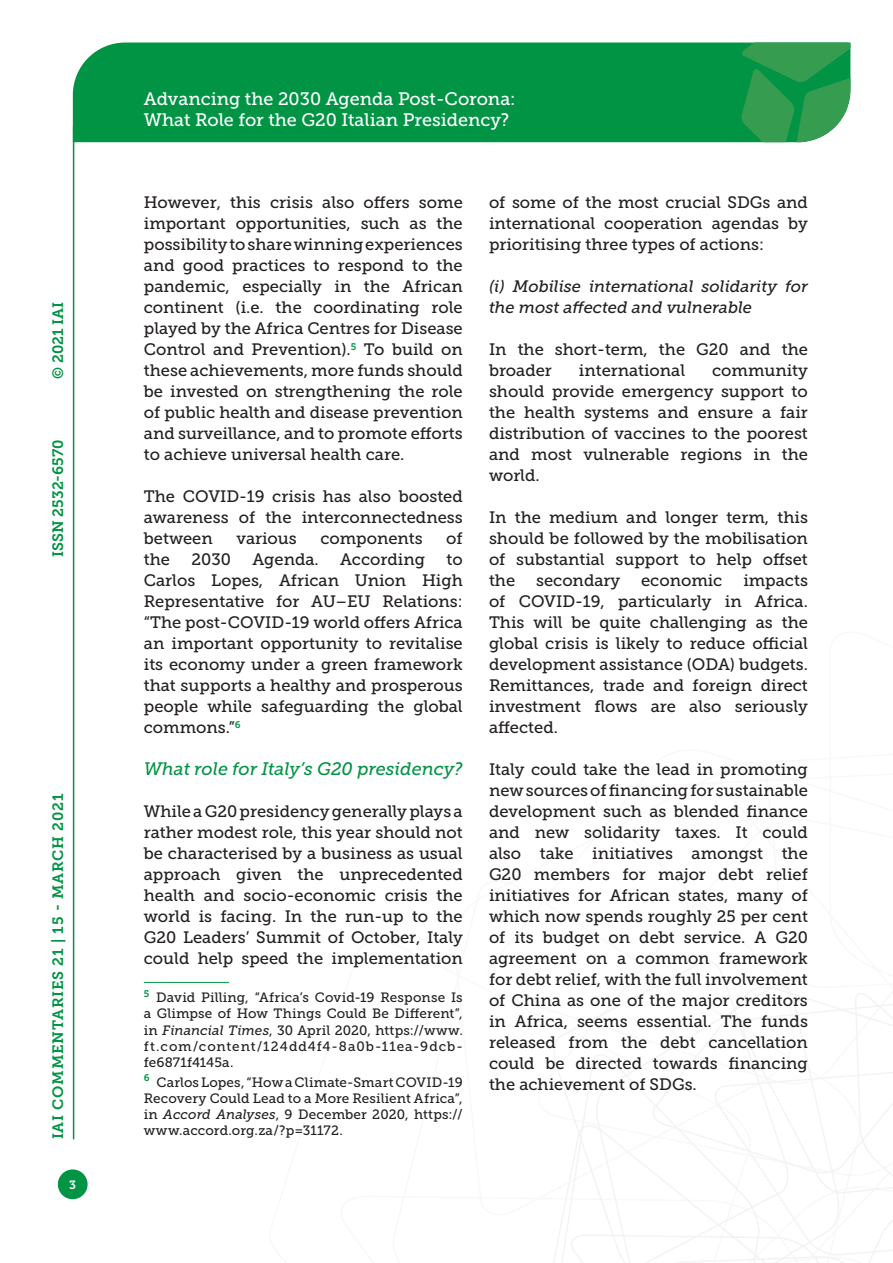
<style>
.page{position:relative;width:893px;height:1263px;background:#fff}
.page>*{position:absolute;margin:0;border:0;box-sizing:border-box;transform-origin:0 0}
.t1{font:18px/21.6px "Museo Slab 500";color:#fff}
.Titolo_paragrafo_2{font:italic 18px "Museo Slab 500";color:#009444}
.Testo{font:16.5px/21px "Museo Slab 500";color:#231f20;text-align:justify}
.Testo-2{font:italic 16.5px/21px "Museo Slab 500";color:#231f20}
.t2{font:15px "Museo Slab 700";letter-spacing:.05em;color:#009444}
.t3{font:15px "Museo Slab 700";color:#009444}
.Nota{font:13.5px/16.2px "Museo Slab 500";letter-spacing:.015em;color:#231f20;text-align:justify}
.t4{font:12px "Museo Slab 700";color:#fff}
.s1{font-style:italic}
</style>
<div class="page">
<svg style="left:553px;top:960px;width:340px;height:303px"></svg>
<div style="left:73px;top:43px;width:668px;height:99px;background:#009444"></div>
<svg style="left:741px;top:43px;width:109px;height:99px;background:#319e55"></svg>
<div style="left:58px;top:1169px;width:30px;height:30px;background:#009444;border-radius:50%"></div>
<hr style="left:73px;top:126px;width:1px;height:1013px;background:#009444">
<hr style="left:144px;top:982px;width:85px;height:1px;background:#009444">
<p class="t2" style="left:50px;top:379px;width:79px;rotate:-90deg">© 2021 IAI</p>
<p class="t3" style="left:50px;top:557px;width:119px;rotate:-90deg">ISSN 2532-6570</p>
<p class="t2" style="left:50px;top:1139px;width:347px;rotate:-90deg">IAI COMMENTARIES 21 | 15 - MARCH 2021</p>
<p class="t4" style="left:69px;top:1178px;width:8px">3</p>
<p class="t1" style="left:144px;top:88px;width:373px">Advancing the 2030 Agenda Post-Corona:<br>What Role for the G20 Italian Presidency?</p>
<p class="Testo" style="left:144px;top:192px;width:320px">However, this crisis also offers some important opportunities, such as the possibility to share winning experiences and good practices to respond to the pandemic, especially in the African continent (i.e. the coordinating role played by the Africa Centres for Disease Control and Prevention).<sup>5</sup> To build on these achievements, more funds should be invested on strengthening the role of public health and disease prevention and surveillance, and to promote efforts to achieve universal health care.</p>
<p class="Testo" style="left:144px;top:486px;width:320px">The COVID-19 crisis has also boosted awareness of the interconnectedness between</p>
<p class="Testo" style="left:236px;top:528px;width:62px">various</p>
<p class="Testo" style="left:320px;top:528px;width:104px">components</p>
<p class="Testo" style="left:446px;top:528px;width:18px">of</p>
<p class="Testo" style="left:144px;top:549px;width:28px">the</p>
<p class="Testo" style="left:191px;top:549px;width:41px">2030</p>
<p class="Testo" style="left:252px;top:549px;width:68px">Agenda.</p>
<p class="Testo" style="left:340px;top:549px;width:86px">According</p>
<p class="Testo" style="left:144px;top:549px;width:320px;text-indent:303px">to Carlos Lopes, African Union High Representative for AU–EU Relations: “The post-COVID-19 world offers Africa an important opportunity to revitalise its economy under a green framework that supports a healthy and prosperous people while safeguarding the global commons.”<sup>6</sup></p>
<p class="Titolo_paragrafo_2" style="left:144px;top:759px;width:320px">What role for Italy’s G20 presidency?</p>
<p class="Testo" style="left:144px;top:801px;width:320px">While a G20 presidency generally plays a rather modest role, this year should not be characterised by a business as usual approach given the unprecedented health and socio-economic crisis the world is facing. In the run-up to the G20 Leaders’ Summit of October, Italy could help speed the implementation</p>
<p class="Nota" style="left:144px;top:989px;width:320px"><sup>5</sup> David Pilling, “Africa’s Covid-19 Response Is a Glimpse of How Things Could Be Different”, in <span class="s1">Financial Times</span>, 30 April 2020, https://www. ft.com/content/124dd4f4-8a0b-11ea-9dcb&shy;fe6871f4145a.</p>
<p class="Nota" style="left:144px;top:1074px;width:320px"><sup>6</sup> Carlos Lopes, “How a Climate-Smart COVID-19<br>Recovery Could Lead to a More Resilient Africa”, in <span class="s1">Accord Analyses</span>, 9 December 2020, https:// www.accord.org.za/?p=31172.</p>
<p class="Testo" style="left:489px;top:192px;width:320px">of some of the most crucial SDGs and international cooperation agendas by prioritising three types of actions:</p>
<p class="Testo-2" style="left:489px;top:276px;width:320px">(i) Mobilise international solidarity for the most affected and vulnerable</p>
<p class="Testo" style="left:489px;top:339px;width:320px">In the short-term, the G20 and the broader</p>
<p class="Testo" style="left:489px;top:360px;width:320px;text-indent:223px">community should provide emergency support to the health systems and ensure a fair distribution of vaccines to the poorest and most vulnerable regions in the world.</p>
<p class="Testo" style="left:489px;top:507px;width:320px">In the medium and longer term, this should be followed by the mobilisation of substantial support to help offset the</p>
<p class="Testo" style="left:579px;top:360px;width:108px">international</p>
<p class="Testo" style="left:489px;top:570px;width:320px;text-indent:254px">impacts of COVID-19, particularly in Africa.<br>This will be quite challenging as the global crisis is likely to reduce official development assistance (ODA) budgets.<br>Remittances, trade and foreign direct investment flows are also seriously affected.</p>
<p class="Testo" style="left:489px;top:759px;width:320px">Italy could take the lead in promoting new sources of financing for sustainable development such as blended finance and new solidarity taxes. It could also take initiatives amongst the G20 members for major debt relief initiatives for African states, many of which now spends roughly 25 per cent of its budget on debt service. A G20 agreement on a common framework for debt relief, with the full involvement of China as one of the major creditors in Africa, seems essential. The funds released from the debt cancellation could be directed towards financing the achievement of SDGs.</p>
<p class="Testo" style="left:536px;top:570px;width:86px">secondary</p>
<p class="Testo" style="left:641px;top:570px;width:83px">economic</p>
</div>
